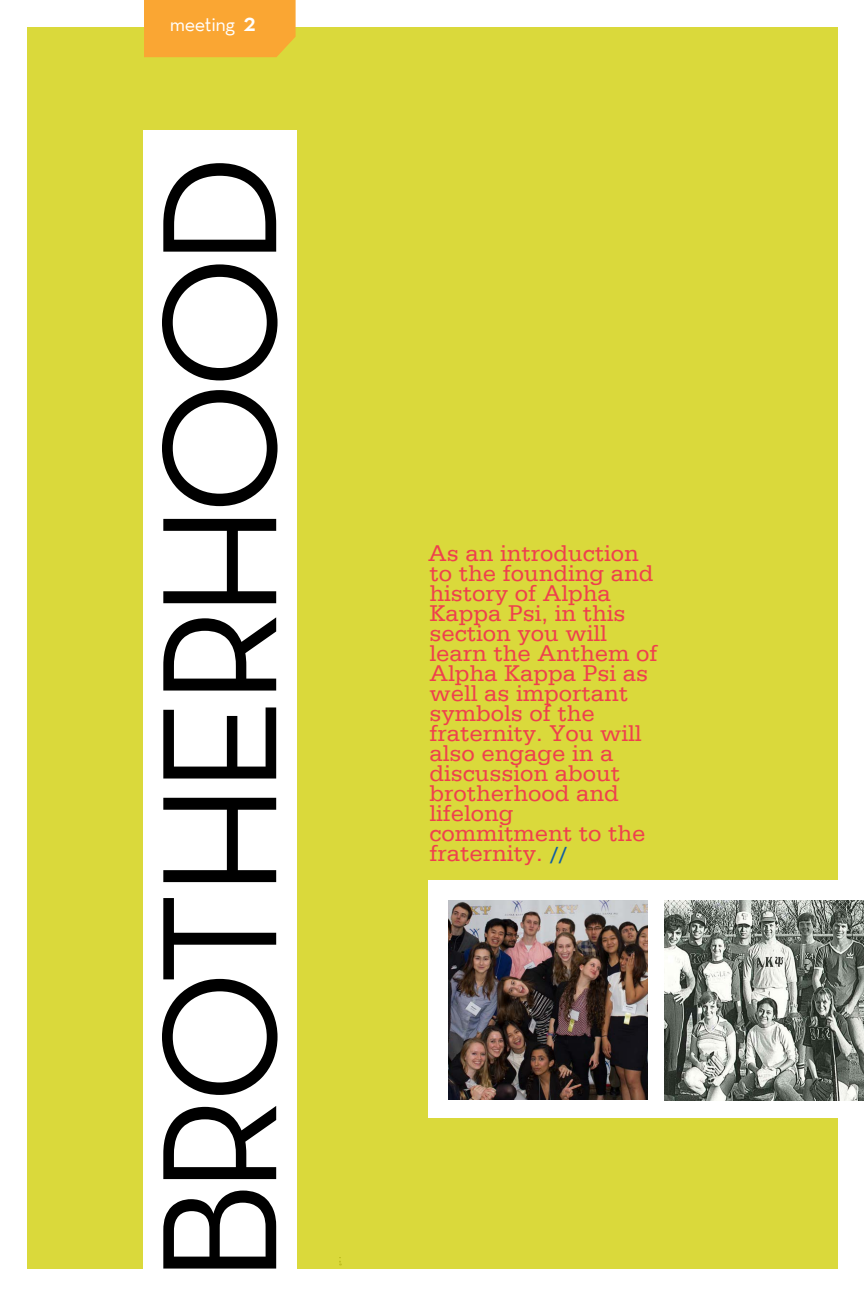
<style>
.page{position:relative;width:864px;height:1296px;background:#fff}
.page>*{position:absolute;margin:0;border:0;box-sizing:border-box;transform-origin:0 0}
.t1{font:166px "Neutra Text";letter-spacing:-.07em;color:#000}
.t2{font:24px/20px "Serifa";color:#ef404d}
.t3{font:20.4px "Neutra Text";letter-spacing:-.02em;color:#fff}
.s1{font-weight:600;font-size:26px}
.s2{color:#125da2}
</style>
<div class="page">
<div style="left:27px;top:27px;width:810px;height:1242px;background:#dad93b"></div>
<div style="left:143px;top:131px;width:153px;height:1159px;background:#fff"></div>
<div style="left:144px;top:0;width:152px;height:57px;background:#faa633"></div>
<div style="left:428px;top:880px;width:436px;height:238px;background:#fff"></div>
<img style="left:664px;top:900px;width:200px;height:200px">
<img style="left:448px;top:900px;width:200px;height:200px">
<p class="t3" style="left:170px;top:12px;width:88px">meeting <span class="s1">2</span></p>
<h1 class="t1" style="left:119px;top:1284px;width:1131px;rotate:-90deg">BROTHERHOOD</h1>
<p class="t2" style="left:428px;top:543px;width:231px">As an introduction to the founding and history of Alpha<br>Kappa Psi, in this section you will learn the Anthem of<br>Alpha Kappa Psi as well as important symbols of the fraternity. You will also engage in a discussion about brotherhood and lifelong commitment to the fraternity. <span class="s2">//</span></p>
</div>
